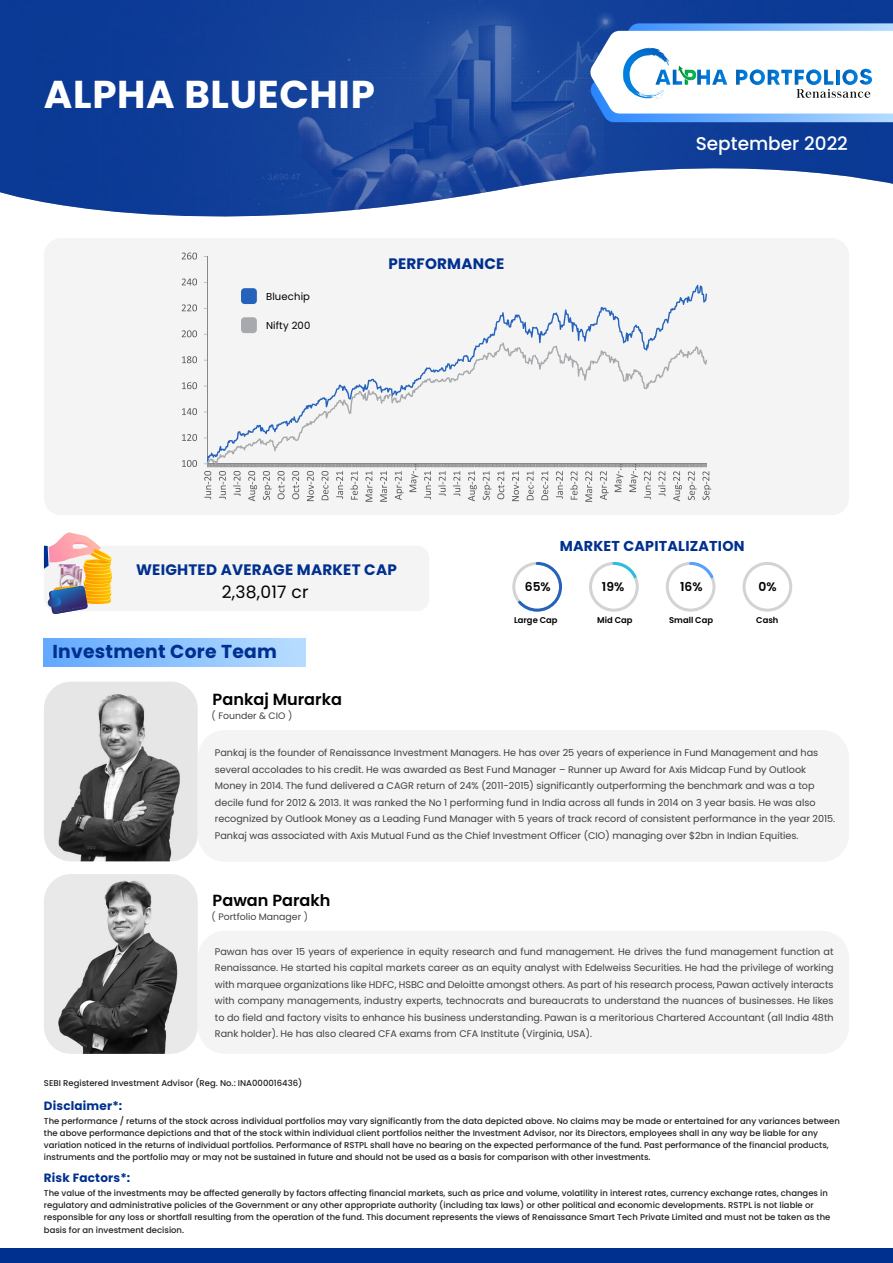
<style>
.page{position:relative;width:893px;height:1263px;background:#fff}
.page>*{position:absolute;margin:0;border:0;box-sizing:border-box;transform-origin:0 0}
.t1{font:700 38.85px "Poppins";letter-spacing:.015em;color:#fff}
.t2{font:700 18.75px "Poppins";letter-spacing:.015em;color:#00308f}
.t3{font:500 18.45px "Poppins";color:#fff}
.t4{font:17.1px "Poppins";letter-spacing:.015em;color:#000}
.t5{font:600 16.05px "Poppins";color:#000}
.t6{font:700 15.15px "Poppins";letter-spacing:.015em;color:#00308f}
.t7{font:700 14.25px "Poppins";letter-spacing:.015em;color:#00308f}
.t8{font:600 12.3px "Poppins";color:#000}
.t9{font:700 12px "Poppins";letter-spacing:.015em;color:#00308f}
.t10{font:10.05px "Poppins";letter-spacing:.015em;color:#000}
.t11{font:9.6px/16.5px "Poppins";color:#414042;text-align:justify}
.t12{font:9.3px "Poppins";color:#414042}
.t13{font:500 8.4px/12.3px "Poppins";color:#212121}
.t14{font:600 8.4px "Poppins";color:#000}
</style>
<div class="page">
<div style="left:0;top:1248px;width:893px;height:15px;background:#00308f"></div>
<img style="left:0;top:0;width:893px;height:217px">
<svg style="left:590px;top:23px;width:303px;height:99px"></svg>
<div style="left:44px;top:238px;width:805px;height:277px;background:#f4f4f4;border-radius:17px"></div>
<div style="left:512px;top:562px;width:50px;height:50px;border:3px solid #d1d3d4;border-radius:50%"></div>
<svg style="left:515px;top:561px;width:47px;height:51px"></svg>
<div style="left:589px;top:562px;width:50px;height:50px;border:3px solid #d1d3d4;border-radius:50%"></div>
<svg style="left:611px;top:561px;width:27px;height:20px"></svg>
<div style="left:666px;top:562px;width:49px;height:50px;border:3px solid #d1d3d4;border-radius:50%"></div>
<div style="left:742px;top:562px;width:50px;height:50px;border:3px solid #d1d3d4;border-radius:50%"></div>
<div style="left:44px;top:546px;width:385px;height:65px;background:#f4f4f4;border-radius:13px"></div>
<img style="left:44px;top:532px;width:68px;height:82px">
<svg style="left:688px;top:562px;width:27px;height:19px"></svg>
<img style="left:44px;top:681px;width:154px;height:180px">
<img style="left:44px;top:874px;width:154px;height:180px">
<div style="left:44px;top:638px;width:261px;height:28px;background:linear-gradient(to right,#62a8ff,#b8ddff)"></div>
<div style="left:198px;top:931px;width:651px;height:123px;background:#f4f4f4;border-radius:27px"></div>
<div style="left:198px;top:730px;width:651px;height:132px;background:#f4f4f4;border-radius:27px"></div>
<hr style="left:207px;top:256px;width:1px;height:208px;background:#898989">
<svg style="left:182px;top:460px;width:15px;height:7px"></svg>
<svg style="left:182px;top:434px;width:15px;height:7px"></svg>
<svg style="left:182px;top:408px;width:15px;height:7px"></svg>
<svg style="left:182px;top:382px;width:15px;height:7px"></svg>
<svg style="left:182px;top:356px;width:15px;height:7px"></svg>
<svg style="left:182px;top:330px;width:15px;height:7px"></svg>
<svg style="left:182px;top:304px;width:15px;height:7px"></svg>
<svg style="left:182px;top:278px;width:15px;height:7px"></svg>
<svg style="left:182px;top:253px;width:15px;height:6px"></svg>
<svg style="left:204px;top:282px;width:507px;height:220px"></svg>
<h1 class="t1" style="left:44px;top:72px;width:332px">ALPHA BLUECHIP</h1>
<p class="t10" style="left:266px;top:290px;width:46px">Bluechip</p>
<p class="t10" style="left:266px;top:319px;width:46px">Nifty 200</p>
<h3 class="t6" style="left:388px;top:255px;width:117px">PERFORMANCE</h3>
<h3 class="t3" style="left:696px;top:133px;width:154px">September 2022</h3>
<h3 class="t6" style="left:136px;top:561px;width:262px">WEIGHTED AVERAGE MARKET CAP</h3>
<h3 class="t4" style="left:222px;top:582px;width:88px">2,38,017 cr</h3>
<h2 class="t2" style="left:52px;top:641px;width:226px">Investment Core Team</h2>
<h3 class="t5" style="left:213px;top:690px;width:131px">Pankaj Murarka</h3>
<p class="t12" style="left:212px;top:710px;width:82px">( Founder &amp; CIO )</p>
<h3 class="t7" style="left:560px;top:537px;width:186px">MARKET CAPITALIZATION</h3>
<p class="t8" style="left:525px;top:580px;width:27px">65%</p>
<p class="t8" style="left:602px;top:580px;width:24px">19%</p>
<p class="t14" style="left:597px;top:615px;width:37px">Mid Cap</p>
<p class="t14" style="left:514px;top:615px;width:45px">Large Cap</p>
<p class="t8" style="left:680px;top:580px;width:24px">16%</p>
<p class="t14" style="left:669px;top:615px;width:45px">Small Cap</p>
<p class="t8" style="left:759px;top:580px;width:20px">0%</p>
<p class="t14" style="left:756px;top:615px;width:24px">Cash</p>
<p class="t11" style="left:215px;top:744px;width:622px;text-align:left">Pankaj is the founder of Renaissance Investment Managers. He has over 25 years of experience in Fund Management and has several accolades to his credit. He was awarded as Best Fund Manager – Runner up Award for Axis Midcap Fund by Outlook Money in 2014. The fund delivered a CAGR return of 24% (2011-2015) significantly outperforming the benchmark and was a top decile fund for 2012 &amp; 2013. It was ranked the No 1 performing fund in India across all funds in 2014 on 3 year basis. He was also recognized by Outlook Money as a Leading Fund Manager with 5 years of track record of consistent performance in the year 2015.<br>Pankaj was associated with Axis Mutual Fund as the Chief Investment Officer (CIO) managing over $2bn in Indian Equities.</p>
<h3 class="t5" style="left:213px;top:891px;width:119px">Pawan Parakh</h3>
<p class="t12" style="left:212px;top:911px;width:98px">( Portfolio Manager )</p>
<p class="t11" style="left:215px;top:943px;width:620px">Pawan has over 15 years of experience in equity research and fund management. He drives the fund management function at Renaissance. He started his capital markets career as an equity analyst with Edelweiss Securities. He had the privilege of working with marquee organizations like HDFC, HSBC and Deloitte amongst others. As part of his research process, Pawan actively interacts with company managements, industry experts, technocrats and bureaucrats to understand the nuances of businesses. He likes to do field and factory visits to enhance his business understanding. Pawan is a meritorious Chartered Accountant (all India 48th Rank holder). He has also cleared CFA exams from CFA Institute (Virginia, USA).</p>
<p class="t13" style="left:44px;top:1077px;width:260px">SEBI Registered Investment Advisor (Reg. No.: INA000016436)</p>
<p class="t13" style="left:44px;top:1114px;width:797px">The performance / returns of the stock across individual portfolios may vary significantly from the data depicted above. No claims may be made or entertained for any variances between the above performance depictions and that of the stock within individual client portfolios neither the Investment Advisor, nor its Directors, employees shall in any way be liable for any variation noticed in the returns of individual portfolios. Performance of RSTPL shall have no bearing on the expected performance of the fund. Past performance of the financial products, instruments and the portfolio may or may not be sustained in future and should not be used as a basis for comparison with other investments.</p>
<p class="t13" style="left:44px;top:1187px;width:788px">The value of the investments may be affected generally by factors affecting financial markets, such as price and volume, volatility in interest rates, currency exchange rates, changes in regulatory and administrative policies of the Government or any other appropriate authority (including tax laws) or other political and economic developments. RSTPL is not liable or responsible for any loss or shortfall resulting from the operation of the fund. This document represents the views of Renaissance Smart Tech Private Limited and must not be taken as the basis for an investment decision.</p>
<p class="t9" style="left:44px;top:1099px;width:80px">Disclaimer*:</p>
<p class="t9" style="left:44px;top:1171px;width:88px">Risk Factors*:</p>
</div>
